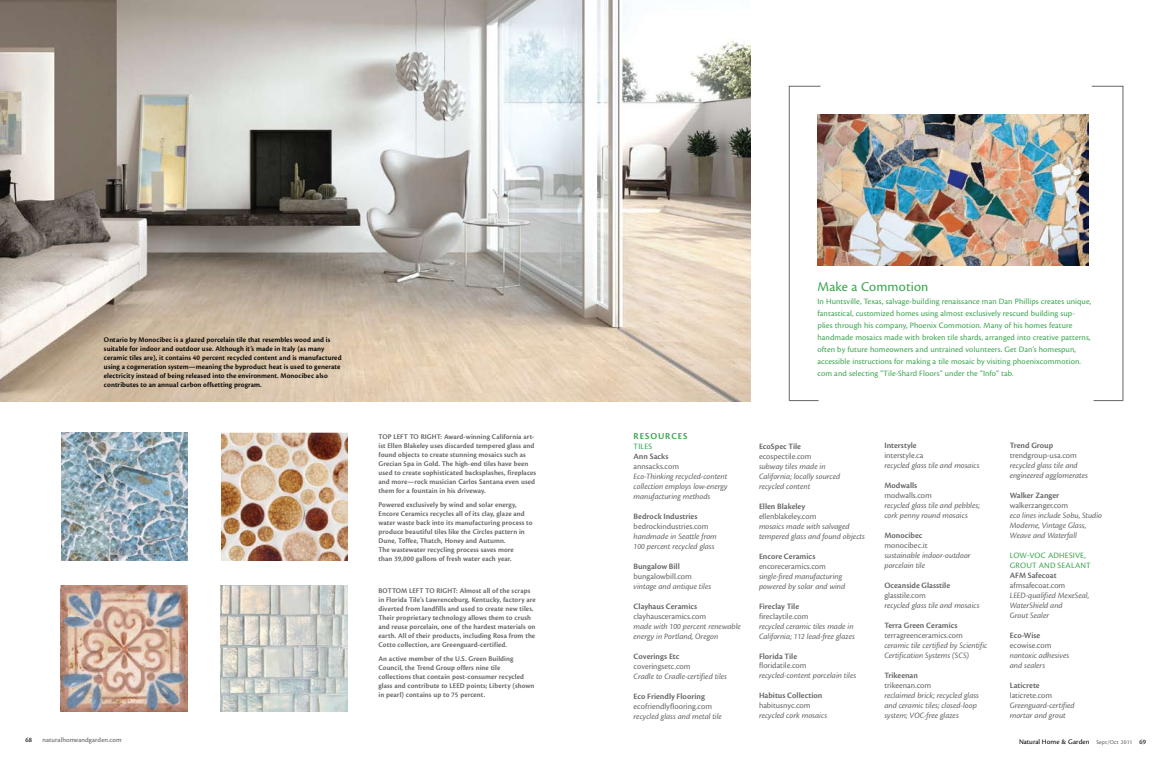
<style>
.page{position:relative;width:1170px;height:765px;background:#fff}
.page>*{position:absolute;margin:0;border:0;box-sizing:border-box;transform-origin:0 0}
.t1{font:14px "Cronos Pro";letter-spacing:.01em;color:#3aa54f}
.t2{font:600 9.5px "Cronos Pro";color:#3aa54f}
.t3{font:italic 8.5px/10px "Cronos Pro";color:#636467}
.t4{font:8.5px/12px "Cronos Pro";letter-spacing:.01em;color:#3aa54f}
.t5{font:8.5px "Cronos Pro";color:#636467}
.t6{font:600 8.5px "Cronos Pro";color:#636467}
.t7{font:8.5px/10px "Cronos Pro";letter-spacing:.04em;color:#3aa54f}
.t8{font:600 7.5px/9px "Cronos Pro";letter-spacing:.01em;color:#636467}
.t9{font:600 7.5px/9px "Cronos Pro";letter-spacing:.01em;color:#000}
.t10{font:7.3px "Cronos Pro";letter-spacing:.015em;color:#000}
.t11{font:7px "Cronos Pro";letter-spacing:.015em;color:#58595b}
.t12{font:7px "Cronos Pro";color:#000}
.s1{font-size:6px;color:#58595b}
.s2{font-size:7px}
</style>
<div class="page">
<img style="left:0;top:0;width:751px;height:402px">
<img style="left:821px;top:114px;width:268px;height:152px">
<svg style="left:789px;top:86px;width:32px;height:314px"></svg>
<hr style="left:789px;top:400px;width:30px;height:1px;background:#636467">
<svg style="left:1091px;top:86px;width:32px;height:315px"></svg>
<img style="left:61px;top:586px;width:127px;height:125px">
<img style="left:61px;top:432px;width:127px;height:129px">
<img style="left:220px;top:586px;width:127px;height:125px">
<img style="left:221px;top:432px;width:127px;height:129px">
<p class="t9" style="left:104px;top:335px;width:239px">Ontario by Monocibec is a glazed porcelain tile that resembles wood and is suitable for indoor and outdoor use. Although it’s made in Italy (as many ceramic tiles are), it contains 40 percent recycled content and is manufactured using a cogeneration system—meaning the byproduct heat is used to generate electricity instead of being released into the environment. Monocibec also contributes to an annual carbon offsetting program.</p>
<p class="t8" style="left:378px;top:432px;width:159px">TOP LEFT TO RIGHT: Award-winning California art&shy;ist Ellen Blakeley uses discarded tempered glass and found objects to create stunning mosaics such as Grecian Spa in Gold. The high-end tiles have been used to create sophisticated backsplashes, fireplaces and more—rock musician Carlos Santana even used them for a fountain in his driveway.</p>
<p class="t8" style="left:378px;top:500px;width:156px">Powered exclusively by wind and solar energy, Encore Ceramics recycles all of its clay, glaze and water waste back into its manufacturing process to produce beautiful tiles like the Circles pattern in Dune, Toffee, Thatch, Honey and Autumn.<br>The wastewater recycling process saves more<br>than 39,000 gallons of fresh water each year.</p>
<p class="t8" style="left:378px;top:586px;width:159px">BOTTOM LEFT TO RIGHT: Almost all of the scraps in Florida Tile’s Lawrenceburg, Kentucky, factory are diverted from landfills and used to create new tiles.<br>Their proprietary technology allows them to crush and reuse porcelain, one of the hardest materials on earth. All of their products, including Rosa from the Cotto collection, are Greenguard-certified.</p>
<p class="t8" style="left:378px;top:654px;width:158px">An active member of the U.S. Green Building Council, the Trend Group offers nine tile collections that contain post-consumer recycled glass and contribute to LEED points; Liberty (shown in pearl) contains up to 75 percent.</p>
<h1 class="t1" style="left:818px;top:278px;width:112px">Make a Commotion</h1>
<p class="t4" style="left:817px;top:295px;width:275px">In Huntsville, Texas, salvage-building renaissance man Dan Phillips creates unique, fantastical, customized homes using almost exclusively rescued building sup&shy;plies through his company, Phoenix Commotion. Many of his homes feature handmade mosaics made with broken tile shards, arranged into creative patterns, often by future homeowners and untrained volunteers. Get Dan’s homespun, accessible instructions for making a tile mosaic by visiting phoenixcommotion. com and selecting “Tile-Shard Floors” under the “Info” tab.</p>
<p class="t2" style="left:634px;top:431px;width:13px">Resources</p>
<p class="t4" style="left:634px;top:441px;width:19px">Tiles</p>
<p class="t6" style="left:634px;top:452px;width:36px">Ann Sacks</p>
<p class="t5" style="left:634px;top:462px;width:47px">annsacks.com</p>
<p class="t3" style="left:634px;top:472px;width:96px;text-align:justify">Eco-Thinking recycled-content collection employs low-energy manufacturing methods</p>
<p class="t6" style="left:634px;top:512px;width:65px">Bedrock Industries</p>
<p class="t5" style="left:634px;top:522px;width:76px">bedrockindustries.com</p>
<p class="t3" style="left:634px;top:532px;width:85px">handmade in Seattle from<br>100 percent recycled glass</p>
<p class="t6" style="left:634px;top:562px;width:48px">Bungalow Bill</p>
<p class="t5" style="left:634px;top:572px;width:60px">bungalowbill.com</p>
<p class="t3" style="left:634px;top:582px;width:79px">vintage and antique tiles</p>
<p class="t6" style="left:634px;top:602px;width:65px">Clayhaus Ceramics</p>
<p class="t5" style="left:634px;top:612px;width:74px">clayhausceramics.com</p>
<p class="t3" style="left:634px;top:622px;width:109px">made with 100 percent renewable energy in Portland, Oregon</p>
<p class="t6" style="left:634px;top:652px;width:47px">Coverings Etc</p>
<p class="t5" style="left:634px;top:662px;width:58px">coveringsetc.com</p>
<p class="t3" style="left:634px;top:672px;width:95px">Cradle to Cradle-certified tiles</p>
<p class="t6" style="left:634px;top:692px;width:73px">Eco Friendly Flooring</p>
<p class="t5" style="left:634px;top:702px;width:80px">ecofriendlyflooring.com</p>
<p class="t3" style="left:634px;top:712px;width:90px">recycled glass and metal tile</p>
<p class="t6" style="left:759px;top:441px;width:44px">EcoSpec Tile</p>
<p class="t5" style="left:759px;top:451px;width:54px">ecospectile.com</p>
<p class="t3" style="left:759px;top:461px;width:83px">subway tiles made in<br>California; locally sourced recycled content</p>
<p class="t6" style="left:759px;top:501px;width:48px">Ellen Blakeley</p>
<p class="t5" style="left:759px;top:511px;width:59px">ellenblakeley.com</p>
<p class="t3" style="left:759px;top:521px;width:108px">mosaics made with salvaged tempered glass and found objects</p>
<p class="t6" style="left:759px;top:551px;width:58px">Encore Ceramics</p>
<p class="t5" style="left:759px;top:561px;width:68px">encoreceramics.com</p>
<p class="t3" style="left:759px;top:571px;width:88px">single-fired manufacturing powered by solar and wind</p>
<p class="t6" style="left:759px;top:601px;width:42px">Fireclay Tile</p>
<p class="t5" style="left:759px;top:611px;width:51px">fireclaytile.com</p>
<p class="t3" style="left:759px;top:621px;width:97px">recycled ceramic tiles made in<br>California; 112 lead-free glazes</p>
<p class="t6" style="left:759px;top:651px;width:40px">Florida Tile</p>
<p class="t5" style="left:759px;top:661px;width:49px">floridatile.com</p>
<p class="t3" style="left:759px;top:671px;width:99px">recycled-content porcelain tiles</p>
<p class="t6" style="left:759px;top:691px;width:65px">Habitus Collection</p>
<p class="t5" style="left:759px;top:701px;width:53px">habitusnyc.com</p>
<p class="t3" style="left:759px;top:711px;width:70px">recycled cork mosaics</p>
<p class="t6" style="left:884px;top:441px;width:34px">Interstyle</p>
<p class="t5" style="left:884px;top:451px;width:41px">interstyle.ca</p>
<p class="t3" style="left:884px;top:461px;width:97px">recycled glass tile and mosaics</p>
<p class="t6" style="left:884px;top:481px;width:34px">Modwalls</p>
<p class="t5" style="left:884px;top:491px;width:49px">modwalls.com</p>
<p class="t3" style="left:884px;top:501px;width:97px">recycled glass tile and pebbles; cork penny round mosaics</p>
<p class="t6" style="left:884px;top:531px;width:40px">Monocibec</p>
<p class="t5" style="left:884px;top:541px;width:45px">monocibec.it</p>
<p class="t3" style="left:884px;top:551px;width:88px">sustainable indoor-outdoor porcelain tile</p>
<p class="t6" style="left:884px;top:581px;width:67px">Oceanside Glasstile</p>
<p class="t5" style="left:884px;top:591px;width:43px">glasstile.com</p>
<p class="t3" style="left:884px;top:601px;width:97px">recycled glass tile and mosaics</p>
<p class="t6" style="left:884px;top:621px;width:75px">Terra Green Ceramics</p>
<p class="t5" style="left:884px;top:631px;width:80px">terragreenceramics.com</p>
<p class="t3" style="left:884px;top:641px;width:105px">ceramic tile certified by Scientific<br>Certification Systems (SCS)</p>
<p class="t6" style="left:884px;top:671px;width:35px">Trikeenan</p>
<p class="t5" style="left:884px;top:681px;width:48px">trikeenan.com</p>
<p class="t3" style="left:884px;top:691px;width:96px">reclaimed brick; recycled glass and ceramic tiles; closed-loop system; VOC-free glazes</p>
<p class="t6" style="left:1010px;top:441px;width:45px">Trend Group</p>
<p class="t5" style="left:1010px;top:451px;width:69px">trendgroup-usa.com</p>
<p class="t3" style="left:1010px;top:461px;width:80px">recycled glass tile and engineered agglomerates</p>
<p class="t6" style="left:1010px;top:491px;width:51px">Walker Zanger</p>
<p class="t5" style="left:1010px;top:501px;width:60px">walkerzanger.com</p>
<p class="t3" style="left:1010px;top:511px;width:94px">eco lines include Sobu, Studio<br>Moderne, Vintage Glass,<br>Weave and Waterfall</p>
<p class="t7" style="left:1010px;top:551px;width:82px">Low-VOC adhesive, grout an d sealant</p>
<p class="t6" style="left:1010px;top:571px;width:48px">AFM Safecoat</p>
<p class="t5" style="left:1010px;top:581px;width:57px">afmsafecoat.com</p>
<p class="t3" style="left:1010px;top:591px;width:81px">LEED-qualified MexeSeal,<br>WaterShield and<br>Grout Sealer</p>
<p class="t6" style="left:1010px;top:631px;width:32px">Eco-Wise</p>
<p class="t5" style="left:1010px;top:641px;width:43px">ecowise.com</p>
<p class="t3" style="left:1010px;top:651px;width:61px">nontoxic adhesives and sealers</p>
<p class="t6" style="left:1010px;top:681px;width:31px">Laticrete</p>
<p class="t5" style="left:1010px;top:691px;width:44px">laticrete.com</p>
<p class="t3" style="left:1010px;top:701px;width:67px">Greenguard-certified mortar and grout</p>
<p class="t12" style="left:26px;top:736px;width:8px">68</p>
<p class="t11" style="left:42px;top:736px;width:81px">naturalhomeandgarden.com</p>
<p class="t10" style="left:1019px;top:737px;width:129px">Natural Home &amp; Garden <span class="s1">Sept/Oct 2011</span> <span class="s2">69</span></p>
</div>
